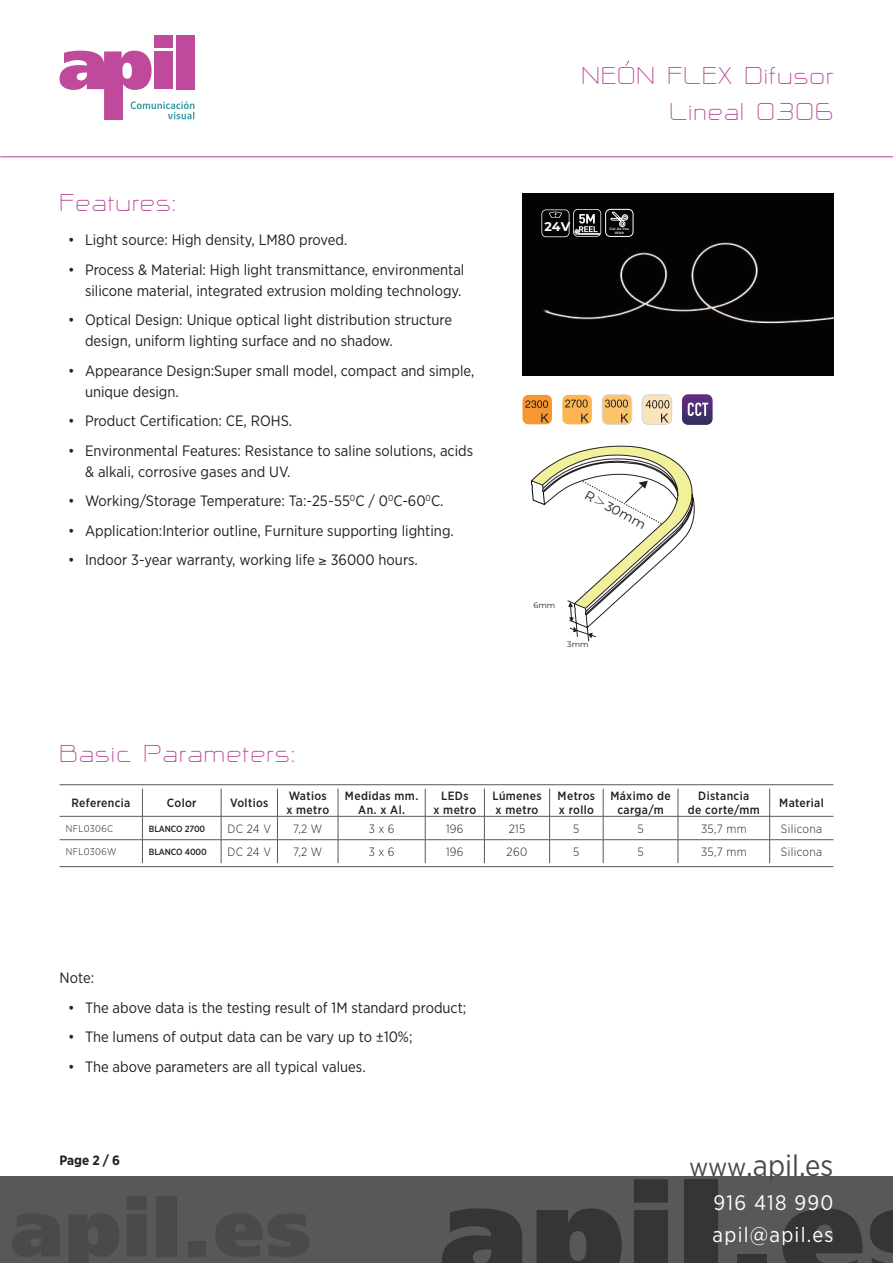
<style>
.page{position:relative;width:893px;height:1263px;background:#fff}
.page>*{position:absolute;margin:0;border:0;box-sizing:border-box;transform-origin:0 0}
.Titular{font:30px/36px "NP Naipol Allin One";letter-spacing:.04em;color:#bf499b;text-align:right}
.t1{font:30px "Gotham Narrow";color:#494a4b}
.t2{font:21px "Gotham Narrow";letter-spacing:.06em;color:#fff}
.t3{font:15px/21px "Gotham Narrow";color:#231f20}
.t4{font:700 13.5px "Gotham Narrow";color:#231f20}
.t5{font:13.05px "Montserrat";color:#231f20}
.t6{font:700 12.6px "Montserrat";color:#fff}
.Celda_superior{font:500 12px/13.5px "Gotham Narrow";letter-spacing:.03em;color:#231f20}
.Celda_inferior{font:300 12px "Gotham Narrow";letter-spacing:.03em;color:#231f20}
.Celdas_izquierda{font:300 9.75px "Gotham Narrow";letter-spacing:.03em;color:#231f20}
.Celdas_izquierda-2{font:500 9px "Gotham Narrow";letter-spacing:-.01em;color:#231f20}
.t7{font:7.8px "Montserrat";color:#231f20}
.t8{font:600 3.45px "Montserrat";color:#fff}
.s1{font-family:"Adobe Song Std";font-weight:300}
.s2{font-size:25.5px}
</style>
<div class="page">
<hr style="left:0;top:156px;width:893px;height:1px;background:#bf499b">
<div style="left:0;top:1176px;width:893px;height:87px;background:#57585a"></div>
<div style="left:154px;top:35px;width:19px;height:13px;background:#bf499b"></div>
<div style="left:176px;top:35px;width:19px;height:54px;background:#bf499b"></div>
<svg style="left:60px;top:51px;width:134px;height:69px"></svg>
<svg style="left:531px;top:445px;width:164px;height:197px"></svg>
<div style="left:523px;top:194px;width:310px;height:182px;background:#040303"></div>
<div style="left:605px;top:209px;width:28px;height:28px;border:1px solid #fff;border-radius:5px"></div>
<svg style="left:610px;top:211px;width:19px;height:17px"></svg>
<svg style="left:541px;top:209px;width:60px;height:28px;background:#3a3939"></svg>
<div style="left:562px;top:395px;width:30px;height:29px;background:#fcb54f;border-radius:6px"></div>
<svg style="left:565px;top:399px;width:23px;height:8px"></svg>
<svg style="left:581px;top:414px;width:7px;height:8px"></svg>
<div style="left:602px;top:395px;width:30px;height:29px;background:#fbc36a;border-radius:6px"></div>
<div style="left:602px;top:395px;width:30px;height:29px;border:1px solid #d4d3d2;border-radius:6px"></div>
<svg style="left:605px;top:399px;width:23px;height:8px"></svg>
<svg style="left:621px;top:414px;width:7px;height:8px"></svg>
<div style="left:522px;top:395px;width:30px;height:29px;background:#f59831;border-radius:6px"></div>
<svg style="left:541px;top:414px;width:8px;height:8px"></svg>
<svg style="left:525px;top:400px;width:23px;height:8px"></svg>
<svg style="left:682px;top:394px;width:31px;height:31px"></svg>
<div style="left:642px;top:395px;width:30px;height:29px;background:#f9e5b9;border-radius:6px"></div>
<div style="left:642px;top:395px;width:30px;height:29px;border:1px solid #d4d3d2;border-radius:6px"></div>
<svg style="left:661px;top:414px;width:7px;height:8px"></svg>
<svg style="left:646px;top:400px;width:23px;height:8px"></svg>
<hr style="left:60px;top:866px;width:773px;height:1px;background:#57585a">
<hr style="left:60px;top:784px;width:773px;height:1px;background:#57585a">
<hr style="left:60px;top:816px;width:82px;height:1px;background:#57585a">
<hr style="left:142px;top:816px;width:79px;height:1px;background:#57585a">
<hr style="left:221px;top:816px;width:56px;height:1px;background:#57585a">
<hr style="left:277px;top:816px;width:61px;height:1px;background:#57585a">
<hr style="left:338px;top:816px;width:87px;height:1px;background:#57585a">
<hr style="left:425px;top:816px;width:59px;height:1px;background:#57585a">
<hr style="left:484px;top:816px;width:66px;height:1px;background:#57585a">
<hr style="left:550px;top:816px;width:53px;height:1px;background:#57585a">
<hr style="left:603px;top:816px;width:75px;height:1px;background:#57585a">
<hr style="left:678px;top:816px;width:92px;height:1px;background:#57585a">
<hr style="left:770px;top:816px;width:63px;height:1px;background:#57585a">
<hr style="left:60px;top:839px;width:82px;height:1px;background:#57585a">
<hr style="left:142px;top:839px;width:79px;height:1px;background:#57585a">
<svg style="left:142px;top:789px;width:1px;height:74px"></svg>
<hr style="left:221px;top:839px;width:56px;height:1px;background:#57585a">
<svg style="left:221px;top:789px;width:1px;height:74px"></svg>
<hr style="left:277px;top:839px;width:61px;height:1px;background:#57585a">
<svg style="left:277px;top:789px;width:1px;height:74px"></svg>
<hr style="left:338px;top:839px;width:87px;height:1px;background:#57585a">
<svg style="left:338px;top:789px;width:1px;height:74px"></svg>
<hr style="left:425px;top:839px;width:59px;height:1px;background:#57585a">
<svg style="left:425px;top:789px;width:1px;height:74px"></svg>
<hr style="left:484px;top:839px;width:66px;height:1px;background:#57585a">
<svg style="left:484px;top:789px;width:1px;height:74px"></svg>
<hr style="left:550px;top:839px;width:53px;height:1px;background:#57585a">
<svg style="left:549px;top:789px;width:1px;height:74px"></svg>
<hr style="left:603px;top:839px;width:75px;height:1px;background:#57585a">
<svg style="left:603px;top:789px;width:1px;height:74px"></svg>
<hr style="left:678px;top:839px;width:92px;height:1px;background:#57585a">
<svg style="left:678px;top:789px;width:1px;height:74px"></svg>
<hr style="left:770px;top:839px;width:63px;height:1px;background:#57585a">
<svg style="left:769px;top:789px;width:1px;height:74px"></svg>
<p class="Titular" style="left:60px;top:188px;width:118px">Features:</p>
<p class="t3" style="left:68px;top:229px;width:281px">• Light source: High density, LM80 proved.</p>
<p class="t3" style="left:68px;top:259px;width:398px;text-align:right">• Process &amp; Material: High light transmittance, environmental silicone material, integrated extrusion molding technology.</p>
<p class="t3" style="left:85px;top:309px;width:369px;text-indent:-17px">• Optical Design: Unique optical light distribution structure design, uniform lighting surface and no shadow.</p>
<p class="t3" style="left:85px;top:360px;width:391px;text-indent:-17px">• Appearance Design:Super small model, compact and simple, unique design.</p>
<p class="t3" style="left:68px;top:410px;width:226px">• Product Certification: CE, ROHS.</p>
<p class="t3" style="left:85px;top:440px;width:390px;text-indent:-17px">• Environmental Features: Resistance to saline solutions, acids &amp; alkali, corrosive gases and UV.</p>
<p class="t3" style="left:68px;top:490px;width:377px">• Working/Storage Temperature: Ta:-25~55<sup>0</sup>C / 0<sup>0</sup>C-60<sup>0</sup>C.</p>
<p class="t3" style="left:68px;top:520px;width:387px">• Application:Interior outline, Furniture supporting lighting.</p>
<p class="t3" style="left:68px;top:549px;width:351px">• Indoor 3-year warranty, working life ≥ 36000 hours.</p>
<p class="Titular" style="left:581px;top:61px;width:254px">NEON FLEX Difusor<br>Lineal 0306</p>
<p class="t6" style="left:544px;top:218px;width:27px">24V</p>
<p class="t8" style="left:609px;top:226px;width:21px">Cut As You</p>
<p class="t8" style="left:615px;top:230px;width:11px">Wish</p>
<p class="t7" style="left:533px;top:600px;width:23px">6mm</p>
<p class="t5" style="left:590px;top:486px;width:69px;rotate:28deg">R<span class="s1">＞</span>30mm</p>
<p class="t7" style="left:567px;top:638px;width:23px">3mm</p>
<p class="Titular" style="left:60px;top:739px;width:237px">Basic Parameters:</p>
<p class="Celda_superior" style="left:72px;top:796px;width:60px">Referencia</p>
<p class="Celda_superior" style="left:167px;top:796px;width:31px">Color</p>
<p class="Celda_superior" style="left:230px;top:796px;width:40px">Voltios</p>
<p class="Celda_superior" style="left:289px;top:789px;width:40px">Watios</p>
<p class="Celda_superior" style="left:286px;top:803px;width:44px">x metro</p>
<p class="Celda_superior" style="left:345px;top:789px;width:75px">Medidas mm.</p>
<p class="Celda_superior" style="left:358px;top:803px;width:48px">An. x Al.</p>
<p class="Celda_superior" style="left:441px;top:789px;width:29px">LEDs</p>
<p class="Celda_superior" style="left:433px;top:803px;width:44px">x metro</p>
<p class="Celda_superior" style="left:492px;top:789px;width:51px">Lúmenes x metro</p>
<p class="Celda_superior" style="left:558px;top:789px;width:39px">Metros</p>
<p class="Celda_superior" style="left:559px;top:803px;width:37px">x rollo</p>
<p class="Celda_superior" style="left:610px;top:789px;width:62px;text-align:center">Máximo de carga/m</p>
<p class="Celda_superior" style="left:698px;top:789px;width:52px">Distancia</p>
<p class="Celda_superior" style="left:688px;top:803px;width:74px">de corte/mm</p>
<p class="Celda_superior" style="left:779px;top:796px;width:46px">Material</p>
<p class="Celdas_izquierda" style="left:66px;top:822px;width:49px">NFL0306C</p>
<p class="Celdas_izquierda-2" style="left:149px;top:823px;width:58px">BLANCO 2700</p>
<p class="Celda_inferior" style="left:228px;top:821px;width:45px">DC 24 V</p>
<p class="Celda_inferior" style="left:293px;top:821px;width:31px">7,2 W</p>
<p class="Celda_inferior" style="left:369px;top:821px;width:27px">3 x 6</p>
<p class="Celda_inferior" style="left:446px;top:821px;width:19px">196</p>
<p class="Celda_inferior" style="left:509px;top:821px;width:18px">215</p>
<p class="Celda_inferior" style="left:573px;top:821px;width:8px">5</p>
<p class="Celda_inferior" style="left:637px;top:821px;width:8px">5</p>
<p class="Celda_inferior" style="left:701px;top:821px;width:47px">35,7 mm</p>
<p class="Celda_inferior" style="left:781px;top:821px;width:43px">Silicona</p>
<p class="Celdas_izquierda" style="left:66px;top:846px;width:52px">NFL0306W</p>
<p class="Celdas_izquierda-2" style="left:149px;top:846px;width:60px">BLANCO 4000</p>
<p class="Celda_inferior" style="left:228px;top:845px;width:45px">DC 24 V</p>
<p class="Celda_inferior" style="left:293px;top:845px;width:31px">7,2 W</p>
<p class="Celda_inferior" style="left:369px;top:845px;width:27px">3 x 6</p>
<p class="Celda_inferior" style="left:446px;top:845px;width:19px">196</p>
<p class="Celda_inferior" style="left:507px;top:845px;width:22px">260</p>
<p class="Celda_inferior" style="left:573px;top:845px;width:8px">5</p>
<p class="Celda_inferior" style="left:637px;top:845px;width:8px">5</p>
<p class="Celda_inferior" style="left:701px;top:845px;width:47px">35,7 mm</p>
<p class="Celda_inferior" style="left:781px;top:845px;width:43px">Silicona</p>
<p class="t3" style="left:60px;top:967px;width:36px">Note:</p>
<p class="t3" style="left:68px;top:996px;width:400px">• The above data is the testing result of 1M standard product;</p>
<p class="t3" style="left:68px;top:1026px;width:346px">• The lumens of output data can be vary up to ±10%;</p>
<p class="t3" style="left:68px;top:1055px;width:299px">• The above parameters are all typical values.</p>
<p class="t4" style="left:60px;top:1151px;width:62px">Page 2 / 6</p>
<p class="t1" style="left:689px;top:1147px;width:146px"><span class="s2">www</span>.apil.es</p>
<p class="t2" style="left:713px;top:1190px;width:122px">916 418 990</p>
<p class="t2" style="left:713px;top:1221px;width:122px">apil@apil.es</p>
</div>
